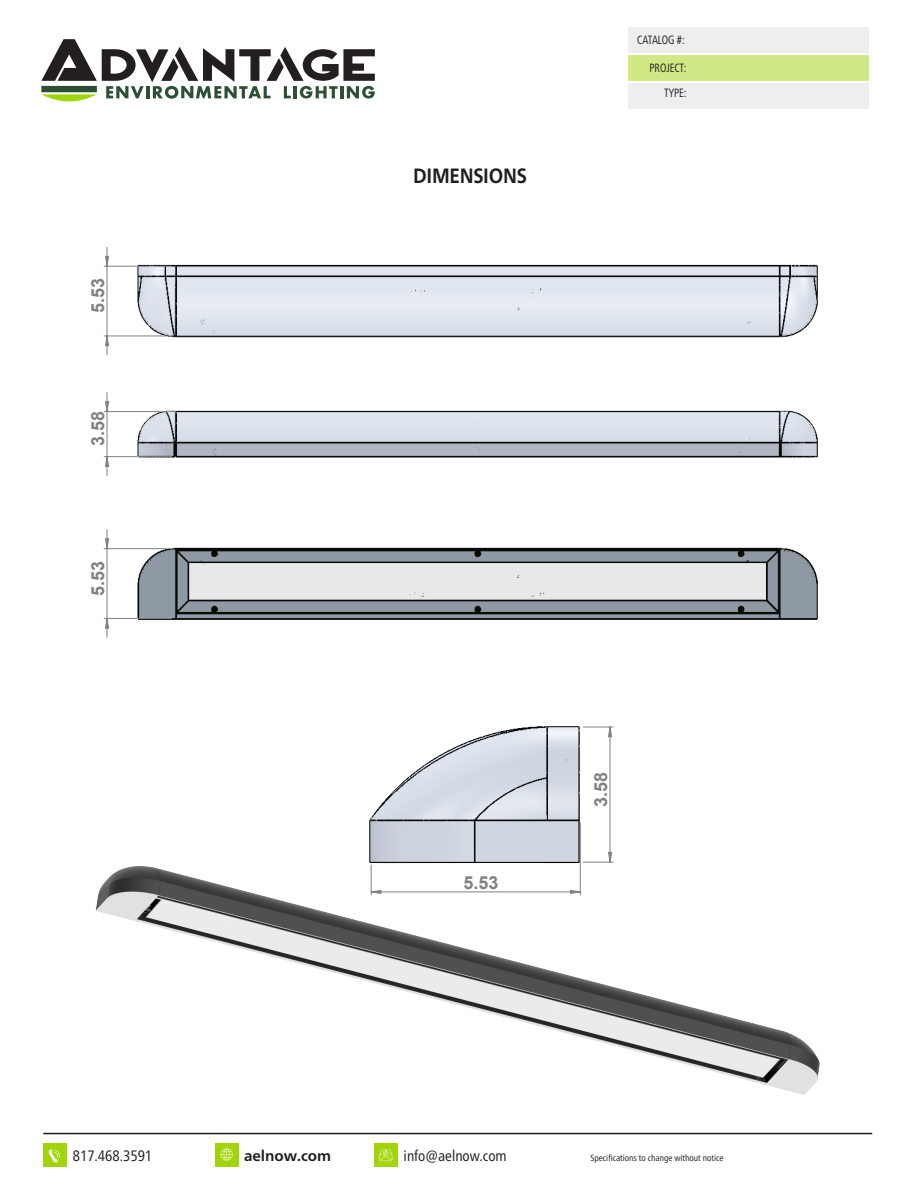
<style>
.page{position:relative;width:918px;height:1188px;background:#fff}
.page>*{position:absolute;margin:0;border:0;box-sizing:border-box;transform-origin:0 0}
.t1{font:700 20.7px "Frutiger Neue LTW1 G";letter-spacing:-.015em;color:#211d1e;scale:.9 1}
.t2{font:700 18px "Arial";color:#808180}
.t3{font:condensed 15px "Frutiger Neue LTW1 G";color:#211d1e}
.t4{font:700 15px "Frutiger Neue LTW1 G";color:#211d1e}
.t5{font:condensed 12px/25.2px "Frutiger Neue LTW1 G";color:#211d1e;text-align:right;scale:.88 1}
.t6{font:condensed 9px "Frutiger Neue LTW1 G";color:#211d1e}
</style>
<div class="page">
<svg style="left:41px;top:39px;width:334px;height:63px"></svg>
<div style="left:628px;top:84px;width:241px;height:25px;background:#edeeee"></div>
<div style="left:628px;top:27px;width:241px;height:26px;background:#edeeee"></div>
<div style="left:628px;top:56px;width:241px;height:25px;background:#d0e984"></div>
<hr style="left:43px;top:1133px;width:829px;height:1px;background:#211d1e">
<div style="left:43px;top:1143px;width:24px;height:24px;background:#a2d40a"></div>
<div style="left:215px;top:1143px;width:24px;height:24px;background:#a2d40a"></div>
<div style="left:374px;top:1143px;width:24px;height:24px;background:#a2d40a"></div>
<svg style="left:379px;top:1149px;width:13px;height:12px"></svg>
<svg style="left:221px;top:1148px;width:12px;height:13px"></svg>
<svg style="left:49px;top:1149px;width:11px;height:13px"></svg>
<img style="left:119px;top:410px;width:699px;height:48px">
<img style="left:119px;top:547px;width:699px;height:73px">
<img style="left:119px;top:264px;width:699px;height:74px">
<hr style="left:104px;top:411px;width:68px;height:1px;background:#808180">
<hr style="left:104px;top:456px;width:68px;height:1px;background:#808180">
<hr style="left:104px;top:548px;width:68px;height:1px;background:#808180">
<hr style="left:104px;top:618px;width:68px;height:1px;background:#808180">
<hr style="left:104px;top:266px;width:68px;height:1px;background:#808180">
<hr style="left:104px;top:336px;width:68px;height:1px;background:#808180">
<svg style="left:105px;top:247px;width:4px;height:390px"></svg>
<img style="left:369px;top:726px;width:228px;height:120px">
<hr style="left:580px;top:823px;width:1px;height:72px;background:#808180">
<hr style="left:583px;top:727px;width:30px;height:1px;background:#808180">
<svg style="left:608px;top:726px;width:4px;height:120px"></svg>
<img style="left:95px;top:846px;width:725px;height:249px">
<h2 class="t2" style="left:86px;top:313px;width:37px;rotate:-90deg">5.53</h2>
<h2 class="t2" style="left:86px;top:446px;width:37px;rotate:-90deg">3.58</h2>
<h2 class="t2" style="left:86px;top:596px;width:37px;rotate:-90deg">5.53</h2>
<h1 class="t1" style="left:413px;top:161px;width:128px">DIMENSIONS</h1>
<h3 class="t5" style="left:637px;top:27px;width:55px">CATALOG #:</h3>
<h3 class="t5" style="left:650px;top:55px;width:43px">PROJECT:<br>TYPE:</h3>
<h2 class="t2" style="left:463px;top:871px;width:37px">5.53</h2>
<h2 class="t2" style="left:589px;top:807px;width:37px;rotate:-90deg">3.58</h2>
<h3 class="t3" style="left:73px;top:1147px;width:81px">817.468.3591</h3>
<h3 class="t4" style="left:244px;top:1145px;width:89px">aelnow.com</h3>
<h3 class="t3" style="left:404px;top:1147px;width:105px">info@aelnow.com</h3>
<p class="t6" style="left:590px;top:1153px;width:135px">Specifications to change without notice</p>
</div>
